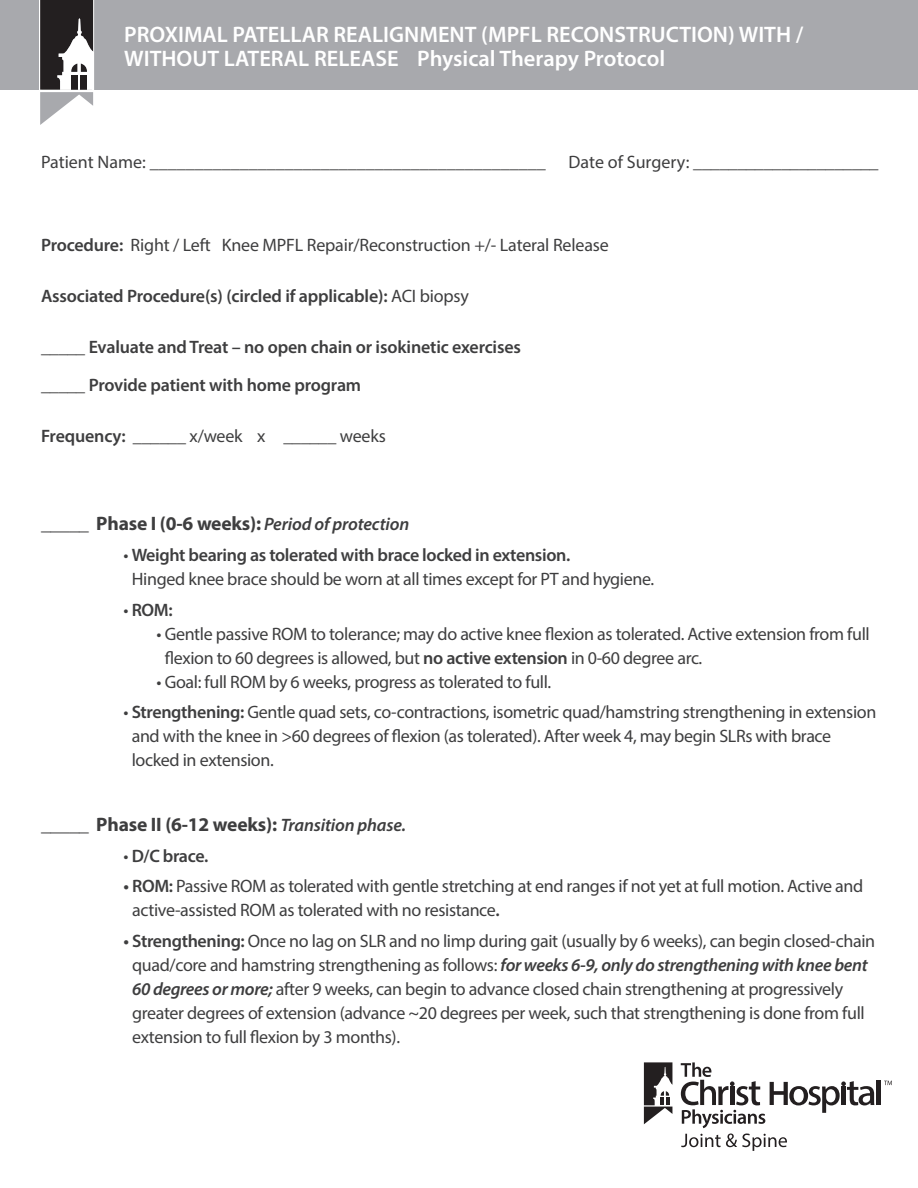
<style>
.page{position:relative;width:918px;height:1188px;background:#fff}
.page>*{position:absolute;margin:0;border:0;box-sizing:border-box;transform-origin:0 0}
.Body_copy{font:600 22.5px/24px "Myriad Pro";color:#fff}
.Body_copy-2{font:700 19.5px "Myriad Pro";letter-spacing:-.01em;color:#3e3e3f}
.Body_copy-3{font:18px/24px "Myriad Pro";letter-spacing:-.02em;color:#3e3e3f}
.Body_copy-4{font:600 18px "Myriad Pro";letter-spacing:-.01em;color:#3e3e3f}
.Body_copy-5{font:18px "Myriad Pro";color:#3e3e3f}
.s1{font-weight:600}
.s2{font-weight:400}
.s3{font-weight:600;font-style:italic;font-size:18px}
.s4{font-weight:600;font-style:italic}
</style>
<div class="page">
<div style="left:0;top:0;width:918px;height:89px;background:#a8a9ad"></div>
<svg style="left:39px;top:0;width:55px;height:125px"></svg>
<svg style="left:884px;top:1081px;width:8px;height:4px"></svg>
<div style="left:876px;top:1081px;width:5px;height:24px;background:#231f20"></div>
<svg style="left:681px;top:1062px;width:193px;height:66px"></svg>
<svg style="left:644px;top:1062px;width:28px;height:62px"></svg>
<svg style="left:681px;top:1134px;width:106px;height:17px"></svg>
<p class="Body_copy" style="left:124px;top:22px;width:681px">PROXIMAL PATELLAR REALIGNMENT (MPFL RECONSTRUCTION) WITH /<br>WITHOUT LATERAL RELEASE Physical Therapy Protocol</p>
<p class="Body_copy-5" style="left:41px;top:150px;width:506px">Patient Name: ____________________________________________</p>
<p class="Body_copy-5" style="left:569px;top:150px;width:312px">Date of Surgery: _____________________</p>
<p class="Body_copy-3" style="left:41px;top:233px;width:569px"><span class="s1">Procedure:</span> Right / Left Knee MPFL Repair/Reconstruction +/- Lateral Release</p>
<p class="Body_copy-4" style="left:41px;top:285px;width:429px">Associated Procedure(s) (circled if applicable): <span class="s2">ACI biopsy</span></p>
<p class="Body_copy-4" style="left:41px;top:336px;width:481px">_____ Evaluate and Treat – no open chain or isokinetic exercises</p>
<p class="Body_copy-4" style="left:41px;top:373px;width:322px">_____ Provide patient with home program</p>
<p class="Body_copy-3" style="left:41px;top:423px;width:346px"><span class="s1">Frequency:</span> ______ x/week x ______ weeks</p>
<p class="Body_copy-2" style="left:41px;top:511px;width:370px">_____ Phase I (0-6 weeks): <span class="s3">Period of protection</span></p>
<p class="Body_copy-3" style="left:132px;top:543px;width:524px;text-indent:-8px">• <span class="s1">Weight bearing as tolerated with brace locked in extension.<br></span>Hinged knee brace should be worn at all times except for PT and hygiene.</p>
<p class="Body_copy-4" style="left:124px;top:598px;width:51px"><span class="s2">•</span> ROM:</p>
<p class="Body_copy-3" style="left:165px;top:621px;width:707px;text-indent:-8px">• Gentle passive ROM to tolerance; may do active knee flexion as tolerated. Active extension from full flexion to 60 degrees is allowed, but <span class="s1">no active extension</span> in 0-60 degree arc.</p>
<p class="Body_copy-3" style="left:157px;top:669px;width:396px">• Goal: full ROM by 6 weeks, progress as tolerated to full.</p>
<p class="Body_copy-3" style="left:132px;top:700px;width:746px;text-indent:-8px">• <span class="s1">Strengthening:</span> Gentle quad sets, co-contractions, isometric quad/hamstring strengthening in extension and with the knee in &gt;60 degrees of flexion (as tolerated). After week 4, may begin SLRs with brace locked in extension.</p>
<p class="Body_copy-2" style="left:41px;top:812px;width:366px">_____ Phase II (6-12 weeks): <span class="s3">Transition phase.</span></p>
<p class="Body_copy-4" style="left:124px;top:844px;width:86px"><span class="s2">•</span> D/C brace.</p>
<p class="Body_copy-3" style="left:132px;top:874px;width:733px;text-indent:-9px"><span class="s1">• ROM:</span> Passive ROM as tolerated with gentle stretching at end ranges if not yet at full motion. Active and active-assisted ROM as tolerated with no resistance<span class="s1">.</span></p>
<p class="Body_copy-3" style="left:132px;top:929px;width:745px;text-indent:-9px"><span class="s1">• Strengthening:</span> Once no lag on SLR and no limp during gait (usually by 6 weeks), can begin closed-chain quad/core and hamstring strengthening as follows: <span class="s4">for weeks 6-9, only do strengthening with knee bent 60 degrees or more;</span> after 9 weeks, can begin to advance closed chain strengthening at progressively greater degrees of extension (advance ~20 degrees per week, such that strengthening is done from full extension to full flexion by 3 months).</p>
</div>
